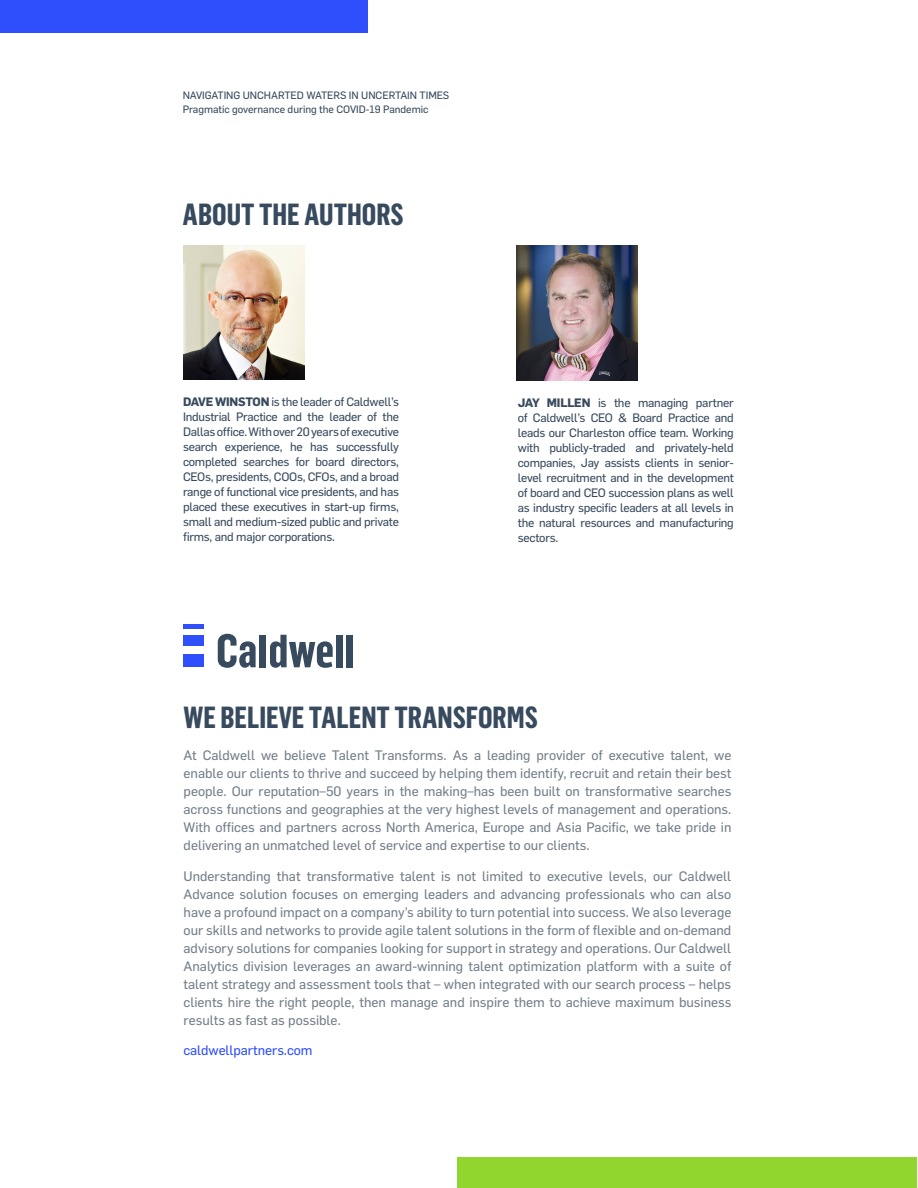
<style>
.page{position:relative;width:918px;height:1188px;background:#fff}
.page>*{position:absolute;margin:0;border:0;box-sizing:border-box;transform-origin:0 0}
.Subhead{font:700 30px "Flama Condensed";color:#384a5e}
.Body_single_column{font:13.5px/18px "Flama Basic";color:#747f8a;text-align:justify}
.Body_2_column{font:13.5px "Flama Basic";letter-spacing:-.005em;color:#304ffc}
.Body_single_column-2{font:12px/15px "Flama Basic";letter-spacing:-.02em;color:#384a5e;text-align:justify}
.t1{font:10.5px "Flama Basic";letter-spacing:-.005em;color:#384a5e}
.s1{font-family:"Flama";font-weight:700}
</style>
<div class="page">
<div style="left:0;top:0;width:367px;height:32px;background:#304ffc"></div>
<img style="left:516px;top:246px;width:122px;height:134px">
<img style="left:183px;top:246px;width:122px;height:133px">
<div style="left:457px;top:1158px;width:460px;height:30px;background:#91d62e"></div>
<hr style="left:184px;top:624px;width:20px;height:4px;background:#304ffc">
<div style="left:184px;top:635px;width:20px;height:11px;background:#304ffc"></div>
<div style="left:184px;top:654px;width:20px;height:13px;background:#304ffc"></div>
<svg style="left:218px;top:634px;width:38px;height:34px"></svg>
<div style="left:260px;top:635px;width:6px;height:32px;background:#384a5e"></div>
<div style="left:336px;top:635px;width:7px;height:32px;background:#384a5e"></div>
<div style="left:347px;top:635px;width:6px;height:32px;background:#384a5e"></div>
<svg style="left:270px;top:635px;width:63px;height:33px"></svg>
<p class="t1" style="left:183px;top:88px;width:268px">NAVIGATING UNCHARTED WATERS IN UNCERTAIN TIMES</p>
<p class="t1" style="left:183px;top:102px;width:247px">Pragmatic governance during the COVID-19 Pandemic</p>
<p class="Subhead" style="left:183px;top:196px;width:223px">ABOUT THE AUTHORS</p>
<p class="Body_single_column-2" style="left:183px;top:394px;width:218px"><span class="s1">DAVE WINSTON</span> is the leader of Caldwell’s Industrial Practice and the leader of the Dallas office. With over 20 years of executive search experience, he has successfully completed searches for board directors, CEOs, presidents, COOs, CFOs, and a broad range of functional vice presidents, and has placed these executives in start-up firms, small and medium-sized public and private firms, and major corporations.</p>
<p class="Body_single_column-2" style="left:518px;top:395px;width:218px"><span class="s1">JAY MILLEN</span> is the managing partner of Caldwell’s CEO &amp; Board Practice and leads our Charleston office team. Working with publicly-traded and privately-held companies, Jay assists clients in senior&shy;level recruitment and in the development of board and CEO succession plans as well as industry specific leaders at all levels in the natural resources and manufacturing sectors.</p>
<p class="Subhead" style="left:184px;top:698px;width:356px">WE BELIEVE TALENT TRANSFORMS</p>
<p class="Body_single_column" style="left:184px;top:745px;width:549px">At Caldwell we believe Talent Transforms. As a leading provider of executive talent, we enable our clients to thrive and succeed by helping them identify, recruit and retain their best people. Our reputation–50 years in the making–has been built on transformative searches across functions and geographies at the very highest levels of management and operations.<br>With offices and partners across North America, Europe and Asia Pacific, we take pride in delivering an unmatched level of service and expertise to our clients.</p>
<p class="Body_single_column" style="left:184px;top:866px;width:549px">Understanding that transformative talent is not limited to executive levels, our Caldwell Advance solution focuses on emerging leaders and advancing professionals who can also have a profound impact on a company’s ability to turn potential into success. We also leverage our skills and networks to provide agile talent solutions in the form of flexible and on-demand advisory solutions for companies looking for support in strategy and operations. Our Caldwell Analytics division leverages an award-winning talent optimization platform with a suite of talent strategy and assessment tools that – when integrated with our search process – helps clients hire the right people, then manage and inspire them to achieve maximum business results as fast as possible.</p>
<p class="Body_2_column" style="left:184px;top:1041px;width:130px">caldwellpartners.com</p>
</div>
